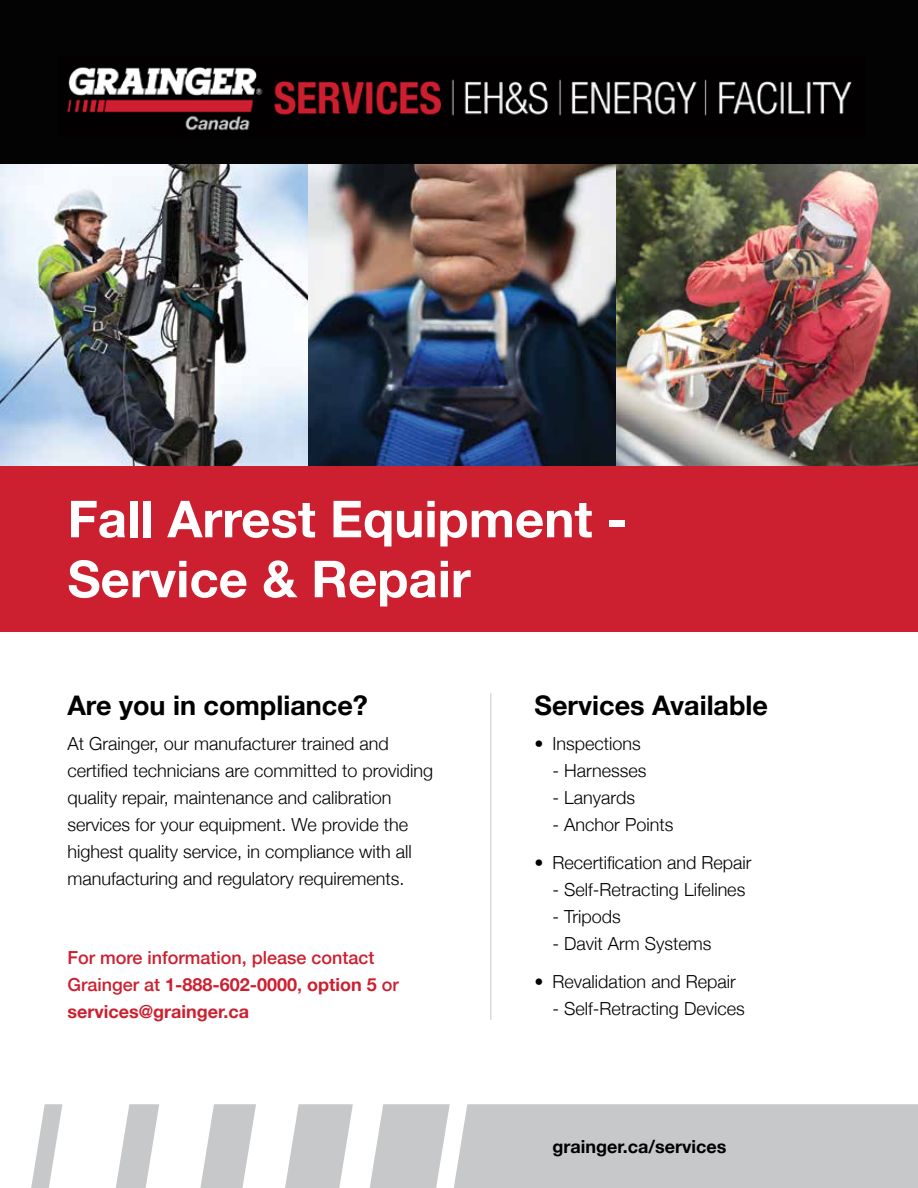
<style>
.page{position:relative;width:918px;height:1188px;background:#fff}
.page>*{position:absolute;margin:0;border:0;box-sizing:border-box;transform-origin:0 0}
.t1{font:700 51px/60px "Helvetica Neue";color:#fff}
.t2{font:700 27px "Helvetica Neue";color:#000}
.t3{font:300 18px/27px "Helvetica Neue";color:#000}
.t4{font:500 18px/27px "Helvetica Neue";color:#cc2030}
.t5{font:700 18px "Helvetica Neue";color:#000}
.s1{font-weight:700}
</style>
<div class="page">
<img style="left:0;top:164px;width:308px;height:302px">
<img style="left:308px;top:164px;width:308px;height:302px">
<img style="left:616px;top:164px;width:302px;height:302px">
<svg style="left:285px;top:1104px;width:68px;height:84px"></svg>
<svg style="left:200px;top:1104px;width:56px;height:84px"></svg>
<svg style="left:116px;top:1104px;width:43px;height:84px"></svg>
<svg style="left:31px;top:1104px;width:31px;height:84px"></svg>
<div style="left:370px;top:1104px;width:548px;height:84px;background:#c7c8ca"></div>
<div style="left:0;top:0;width:918px;height:164px;background:#040303"></div>
<img style="left:67px;top:67px;width:785px;height:64px">
<hr style="left:490px;top:693px;width:1px;height:327px;background:#c7c8ca">
<div style="left:0;top:466px;width:918px;height:166px;background:#cc2030"></div>
<h1 class="t1" style="left:68px;top:490px;width:561px">Fall Arrest Equipment -<br>Service &amp; Repair</h1>
<h2 class="t2" style="left:68px;top:684px;width:302px">Are you in compliance?</h2>
<p class="t3" style="left:68px;top:729px;width:367px">At Grainger, our manufacturer trained and certified technicians are committed to providing quality repair, maintenance and calibration services for your equipment. We provide the highest quality service, in compliance with all manufacturing and regulatory requirements.</p>
<p class="t4" style="left:68px;top:943px;width:333px">For more information, please contact<br>Grainger at <span class="s1">1-888-602-0000</span>, <span class="s1">option 5</span> or <span class="s1">services@grainger.ca</span></p>
<h2 class="t2" style="left:535px;top:684px;width:235px">Services Available</h2>
<p class="t3" style="left:535px;top:729px;width:108px">• Inspections</p>
<p class="t3" style="left:553px;top:756px;width:95px">- Harnesses</p>
<p class="t3" style="left:553px;top:783px;width:84px">- Lanyards</p>
<p class="t3" style="left:553px;top:810px;width:122px">- Anchor Points</p>
<p class="t3" style="left:535px;top:848px;width:218px">• Recertification and Repair</p>
<p class="t3" style="left:553px;top:875px;width:194px">- Self-Retracting Lifelines</p>
<p class="t3" style="left:553px;top:902px;width:70px">- Tripods</p>
<p class="t3" style="left:553px;top:929px;width:160px">- Davit Arm Systems</p>
<p class="t3" style="left:535px;top:967px;width:203px">• Revalidation and Repair</p>
<p class="t3" style="left:553px;top:994px;width:194px">- Self-Retracting Devices</p>
<p class="t5" style="left:553px;top:1132px;width:176px">grainger.ca/services</p>
</div>
